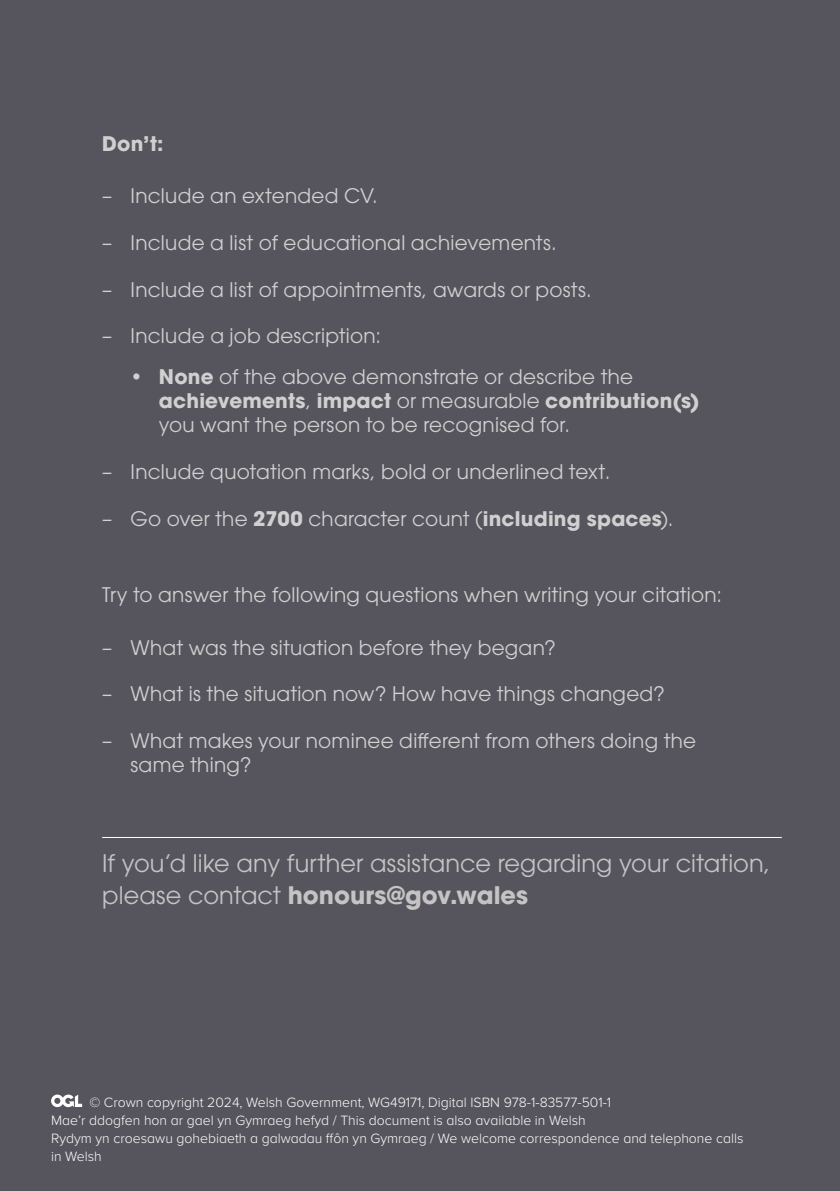
<style>
.page{position:relative;width:840px;height:1191px;background:#fff}
.page>*{position:absolute;margin:0;border:0;box-sizing:border-box;transform-origin:0 0}
.Last_Para_Rule_Above{font:24px/32px "ITC Avant Garde Pro";letter-spacing:.005em;color:#c6c3c4}
.Indented_Bullets{font:20px/24px "ITC Avant Garde Pro";letter-spacing:.01em;color:#d0d0d0}
.Body_Text{font:20px "ITC Avant Garde Pro";letter-spacing:.01em;color:#d0d0d0}
.Body_Text-2{font:700 20px "ITC Avant Garde Pro";color:#d0d0d0}
.Credits{font:300 14px/18px "Proxima Nova";color:#fff}
.s1{font-weight:700}
</style>
<div class="page">
<div style="left:0;top:0;width:839px;height:1191px;background:#56555d"></div>
<hr style="left:102px;top:837px;width:679px;height:1px;background:#fff">
<svg style="left:51px;top:1094px;width:31px;height:13px"></svg>
<p class="Body_Text-2" style="left:102px;top:130px;width:63px">Don’t:</p>
<p class="Indented_Bullets" style="left:102px;top:184px;width:277px">– Include an extended CV.</p>
<p class="Indented_Bullets" style="left:102px;top:230px;width:456px">– Include a list of educational achievements.</p>
<p class="Indented_Bullets" style="left:102px;top:277px;width:490px">– Include a list of appointments, awards or posts.</p>
<p class="Indented_Bullets" style="left:102px;top:324px;width:280px">– Include a job description:</p>
<p class="Indented_Bullets" style="left:159px;top:365px;width:542px;text-indent:-28px">• <span class="s1">None</span> of the above demonstrate or describe the <span class="s1">achievements</span>, <span class="s1">impact</span> or measurable <span class="s1">contribution(s) </span>you want the person to be recognised for.</p>
<p class="Indented_Bullets" style="left:102px;top:459px;width:509px">– Include quotation marks, bold or underlined text.</p>
<p class="Indented_Bullets" style="left:102px;top:506px;width:572px">– Go over the <span class="s1">2700</span> character count (<span class="s1">including spaces</span>).</p>
<p class="Body_Text" style="left:102px;top:582px;width:621px">Try to answer the following questions when writing your citation:</p>
<p class="Indented_Bullets" style="left:102px;top:635px;width:455px">– What was the situation before they began?</p>
<p class="Indented_Bullets" style="left:102px;top:681px;width:564px">– What is the situation now? How have things changed?</p>
<p class="Indented_Bullets" style="left:130px;top:728px;width:567px;text-indent:-28px">– What makes your nominee different from others doing the same thing?</p>
<p class="Last_Para_Rule_Above" style="left:102px;top:847px;width:669px">If you’d like any further assistance regarding your citation, please contact <span class="s1">honours@gov.wales</span></p>
<p class="Credits" style="left:51px;top:1092px;width:693px;text-indent:38px">© Crown copyright 2024, Welsh Government, WG49171, Digital ISBN 978-1-83577-501-1<br>Mae’r ddogfen hon ar gael yn Gymraeg hefyd / This document is also available in Welsh<br>Rydym yn croesawu gohebiaeth a galwadau ffôn yn Gymraeg / We welcome correspondence and telephone calls in Welsh</p>
</div>
